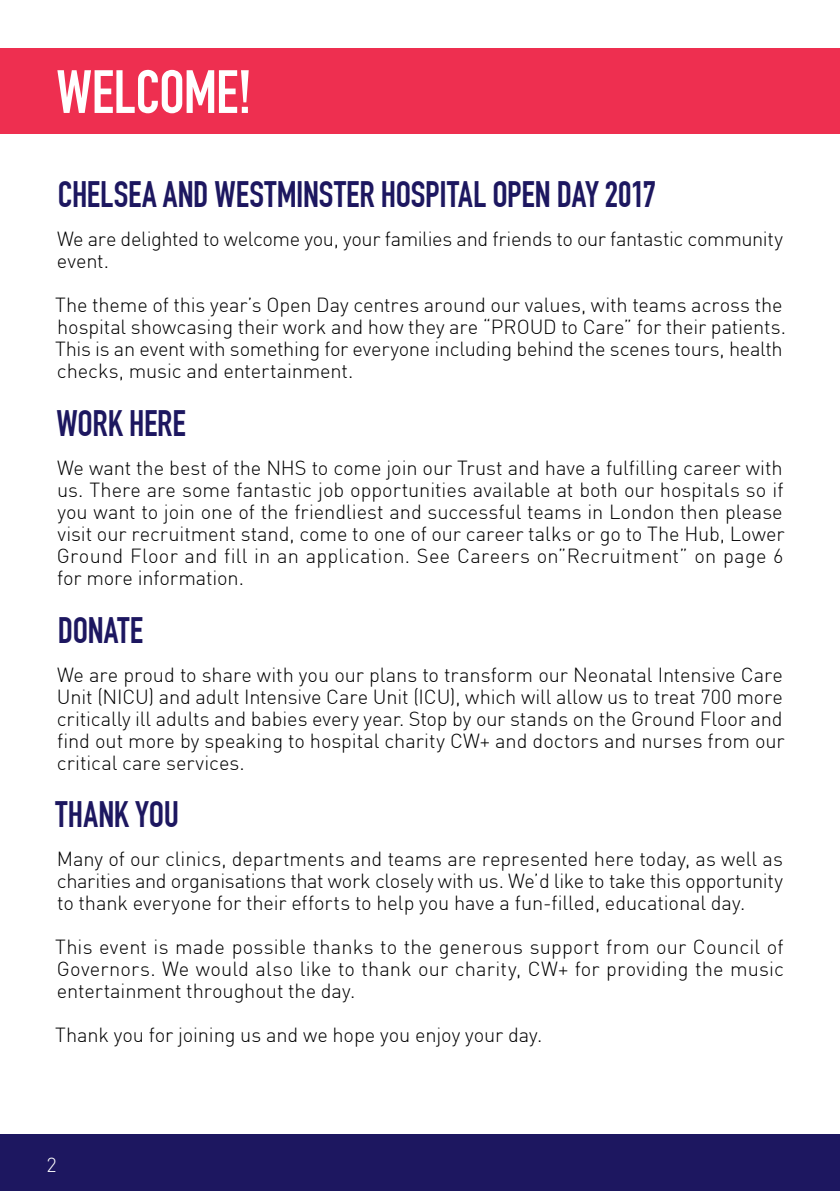
<style>
.page{position:relative;width:840px;height:1191px;background:#fff}
.page>*{position:absolute;margin:0;border:0;box-sizing:border-box;transform-origin:0 0}
.t1{font:60px "DIN Engschrift Alternate";letter-spacing:-.01em;color:#fff}
.t2{font:36px "DIN Engschrift Alternate";letter-spacing:-.005em;color:#1d1760}
.t3{font:20px/22px "DIN Light";letter-spacing:-.005em;color:#000;text-align:justify}
.t4{font:20px "DIN Light";color:#fff}
</style>
<div class="page">
<div style="left:0;top:48px;width:839px;height:85px;background:#ee2f50"></div>
<div style="left:0;top:1134px;width:839px;height:57px;background:#1d1760"></div>
<h1 class="t1" style="left:56px;top:57px;width:197px">WELCOME!</h1>
<h2 class="t2" style="left:58px;top:173px;width:599px">CHELSEA AND WESTMINSTER HOSPITAL OPEN DAY 2017</h2>
<p class="t3" style="left:57px;top:228px;width:727px">We are delighted to welcome you, your families and friends to our fantastic community event.</p>
<p class="t3" style="left:55px;top:294px;width:732px;text-align:left">The theme of this year’s Open Day centres around our values, with teams across the hospital showcasing their work and how they are “PROUD to Care” for their patients.<br>This is an event with something for everyone including behind the scenes tours, health checks, music and entertainment.</p>
<h2 class="t2" style="left:56px;top:402px;width:131px">WORK HERE</h2>
<p class="t3" style="left:57px;top:456px;width:728px">We want the best of the NHS to come join our Trust and have a fulfilling career with us. There are some fantastic job opportunities available at both our hospitals so if you want to join one of the friendliest and successful teams in London then please visit our recruitment stand, come to one of our career talks or go to The Hub, Lower Ground Floor and fill in an application. See Careers on”Recruitment” on page 6 for more information.</p>
<h2 class="t2" style="left:58px;top:609px;width:87px">DONATE</h2>
<p class="t3" style="left:57px;top:663px;width:729px">We are proud to share with you our plans to transform our Neonatal Intensive Care Unit (NICU) and adult Intensive Care Unit (ICU), which will allow us to treat 700 more critically ill adults and babies every year. Stop by our stands on the Ground Floor and find out more by speaking to hospital charity CW+ and doctors and nurses from our critical care services.</p>
<h2 class="t2" style="left:56px;top:793px;width:125px">THANK YOU</h2>
<p class="t3" style="left:57px;top:848px;width:727px">Many of our clinics, departments and teams are represented here today, as well as charities and organisations that work closely with us. We’d like to take this opportunity to thank everyone for their efforts to help you have a fun-filled, educational day.</p>
<p class="t3" style="left:55px;top:936px;width:730px">This event is made possible thanks to the generous support from our Council of Governors. We would also like to thank our charity, CW+ for providing the music entertainment throughout the day.</p>
<p class="t3" style="left:55px;top:1024px;width:488px">Thank you for joining us and we hope you enjoy your day.</p>
<p class="t4" style="left:46px;top:1152px;width:12px">2</p>
</div>
